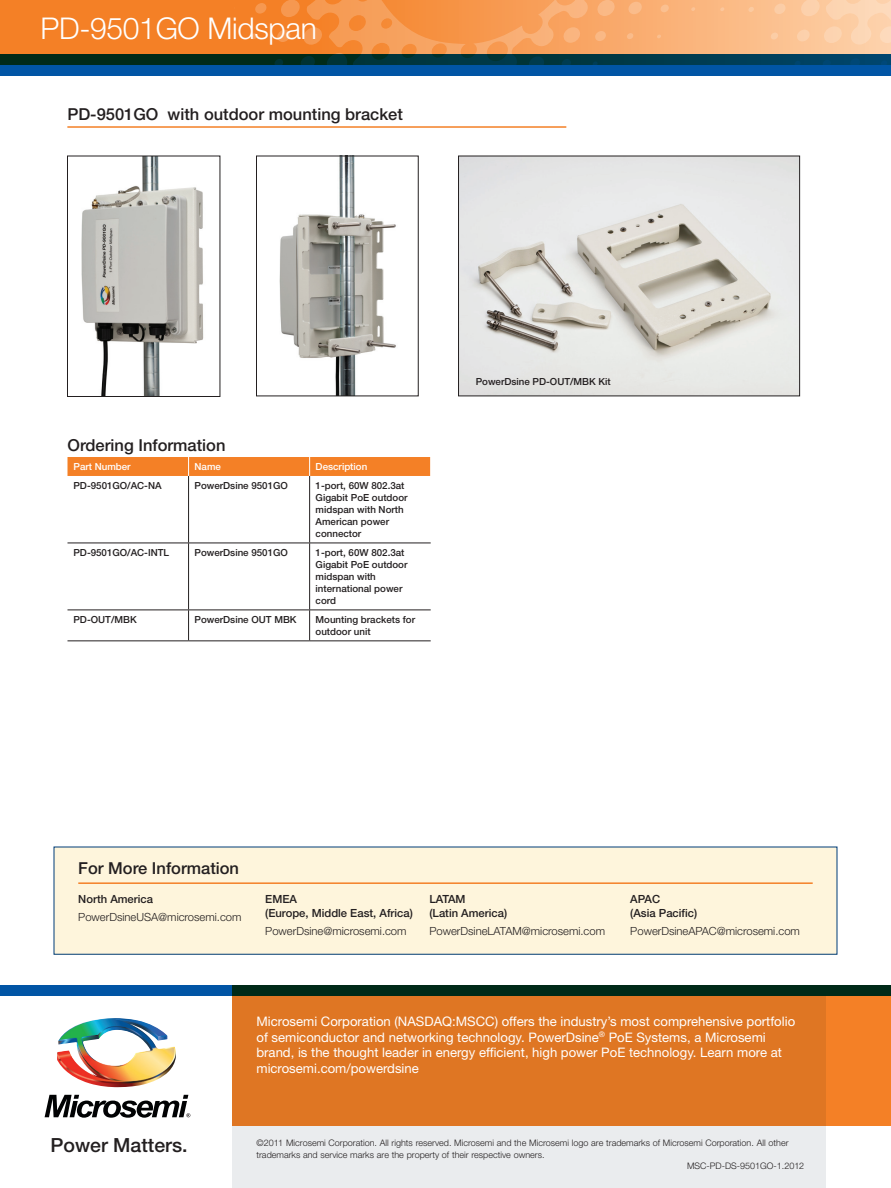
<style>
.page{position:relative;width:891px;height:1188px;background:#fff}
.page>*{position:absolute;margin:0;border:0;box-sizing:border-box;transform-origin:0 0}
.t1{font:300 30px "Helvetica Neue LT Std";letter-spacing:-.01em;color:#fff}
.t2{font:500 19.5px "Helvetica Neue LT Std";color:#231f20}
.t3{font:500 16.5px "Helvetica Neue LT Std";color:#231f20}
.t4{font:13.2px/15.8px "Helvetica Neue LT Std";color:#fff}
.t5{font:300 11.25px "Helvetica Neue LT Std";color:#231f20}
.t6{font:500 11.25px/13.5px "Helvetica Neue LT Std";color:#231f20}
.t7{font:500 9.75px/12px "Helvetica Neue LT Std";color:#231f20}
.t8{font:500 9.75px "Helvetica Neue LT Std";color:#fff}
.t9{font:300 9px/12px "Helvetica Neue LT Std";color:#231f20}
</style>
<div class="page">
<div style="left:0;top:0;width:891px;height:65px;background:#f48026"></div>
<svg style="left:251px;top:0;width:640px;height:54px;background:#f8a868"></svg>
<svg style="left:0;top:54px;width:891px;height:22px;background:#00446e"></svg>
<div style="left:0;top:986px;width:891px;height:10px;background:#0155a5"></div>
<svg style="left:232px;top:986px;width:659px;height:140px;background:#895a1f"></svg>
<svg style="left:232px;top:996px;width:594px;height:192px;background:#e29c64"></svg>
<svg style="left:45px;top:1095px;width:145px;height:23px"></svg>
<img style="left:57px;top:1018px;width:119px;height:69px">
<div style="left:54px;top:847px;width:783px;height:107px;background:#fef5dc"></div>
<hr style="left:78px;top:882px;width:735px;height:2px;background:#f48026">
<hr style="left:188px;top:476px;width:1px;height:67px;background:#231f20">
<hr style="left:309px;top:476px;width:1px;height:67px;background:#231f20">
<hr style="left:188px;top:543px;width:1px;height:67px;background:#231f20">
<hr style="left:309px;top:543px;width:1px;height:67px;background:#231f20">
<hr style="left:188px;top:610px;width:1px;height:30px;background:#231f20">
<hr style="left:309px;top:610px;width:1px;height:30px;background:#231f20">
<hr style="left:68px;top:543px;width:121px;height:1px;background:#231f20">
<hr style="left:189px;top:543px;width:121px;height:1px;background:#231f20">
<hr style="left:310px;top:543px;width:121px;height:1px;background:#231f20">
<hr style="left:68px;top:610px;width:121px;height:1px;background:#231f20">
<hr style="left:189px;top:610px;width:121px;height:1px;background:#231f20">
<hr style="left:310px;top:610px;width:121px;height:1px;background:#231f20">
<hr style="left:68px;top:640px;width:121px;height:1px;background:#231f20">
<hr style="left:189px;top:640px;width:121px;height:1px;background:#231f20">
<hr style="left:310px;top:640px;width:121px;height:1px;background:#231f20">
<div style="left:68px;top:457px;width:363px;height:19px;background:#f48026"></div>
<img style="left:81px;top:158px;width:123px;height:237px">
<div style="left:67px;top:156px;width:153px;height:241px;border:1px solid #231f20"></div>
<img style="left:279px;top:158px;width:117px;height:236px">
<div style="left:256px;top:156px;width:162px;height:240px;border:1px solid #231f20"></div>
<img style="left:460px;top:158px;width:338px;height:236px">
<div style="left:458px;top:156px;width:342px;height:240px;border:1px solid #231f20"></div>
<hr style="left:67px;top:126px;width:499px;height:2px;background:#f48026">
<h1 class="t1" style="left:40px;top:10px;width:278px">PD-9501GO Midspan</h1>
<h3 class="t3" style="left:67px;top:104px;width:337px">PD-9501GO with outdoor mounting bracket</h3>
<h3 class="t3" style="left:68px;top:435px;width:160px">Ordering Information</h3>
<p class="t8" style="left:74px;top:461px;width:59px">Part Number</p>
<p class="t8" style="left:195px;top:461px;width:28px">Name</p>
<p class="t8" style="left:316px;top:461px;width:53px">Description</p>
<p class="t7" style="left:73px;top:479px;width:90px">PD-9501GO/AC-NA</p>
<p class="t7" style="left:195px;top:479px;width:95px">PowerDsine 9501GO</p>
<p class="t7" style="left:316px;top:479px;width:93px">1-port, 60W 802.3at<br>Gigabit PoE outdoor midspan with North<br>American power connector</p>
<p class="t7" style="left:73px;top:546px;width:97px">PD-9501GO/AC-INTL</p>
<p class="t7" style="left:195px;top:546px;width:95px">PowerDsine 9501GO</p>
<p class="t7" style="left:316px;top:546px;width:93px">1-port, 60W 802.3at<br>Gigabit PoE outdoor midspan with international power cord</p>
<p class="t7" style="left:73px;top:613px;width:65px">PD-OUT/MBK</p>
<p class="t7" style="left:195px;top:613px;width:104px">PowerDsine OUT MBK</p>
<p class="t7" style="left:316px;top:613px;width:101px">Mounting brackets for outdoor unit</p>
<p class="t7" style="left:476px;top:375px;width:137px">PowerDsine PD-OUT/MBK Kit</p>
<h3 class="t3" style="left:78px;top:858px;width:162px">For More Information</h3>
<p class="t6" style="left:78px;top:892px;width:76px">North America</p>
<p class="t5" style="left:78px;top:910px;width:165px">PowerDsineUSA@microsemi.com</p>
<p class="t6" style="left:265px;top:892px;width:149px">EMEA<br>(Europe, Middle East, Africa)</p>
<p class="t5" style="left:265px;top:924px;width:143px">PowerDsine@microsemi.com</p>
<p class="t6" style="left:429px;top:892px;width:79px">LATAM<br>(Latin America)</p>
<p class="t5" style="left:429px;top:924px;width:177px">PowerDsineLATAM@microsemi.com</p>
<p class="t6" style="left:630px;top:892px;width:68px">APAC<br>(Asia Pacific)</p>
<p class="t5" style="left:630px;top:924px;width:171px">PowerDsineAPAC@microsemi.com</p>
<h2 class="t2" style="left:50px;top:1134px;width:139px">Power Matters.</h2>
<p class="t4" style="left:256px;top:1013px;width:540px">Microsemi Corporation (NASDAQ:MSCC) offers the industry’s most comprehensive portfolio of semiconductor and networking technology. PowerDsine<sup>®</sup> PoE Systems, a Microsemi brand, is the thought leader in energy efficient, high power PoE technology. Learn more at microsemi.com/powerdsine</p>
<p class="t9" style="left:256px;top:1137px;width:534px">©2011 Microsemi Corporation. All rights reserved. Microsemi and the Microsemi logo are trademarks of Microsemi Corporation. All other trademarks and service marks are the property of their respective owners.</p>
<p class="t9" style="left:687px;top:1159px;width:118px">MSC-PD-DS-9501GO-1.2012</p>
</div>
